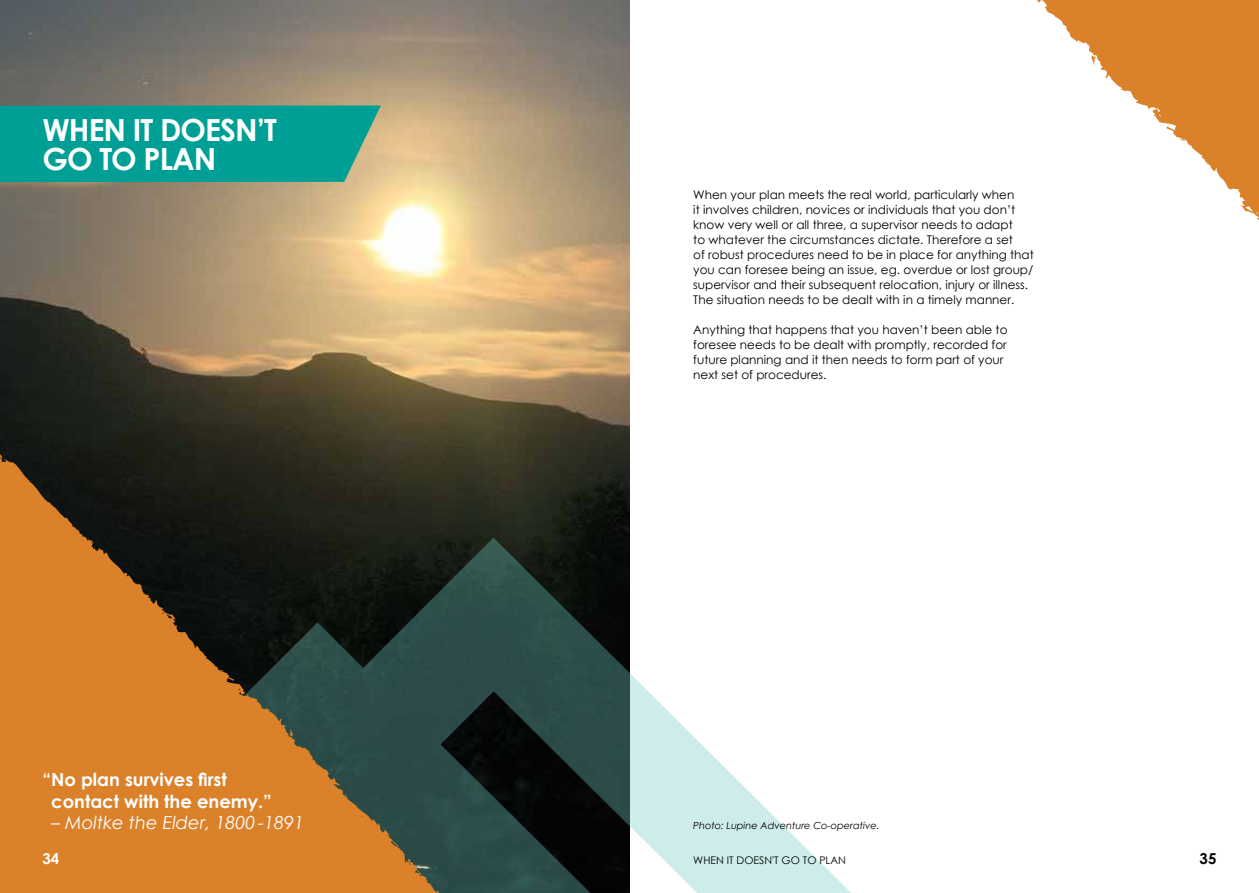
<style>
.page{position:relative;width:1259px;height:893px;background:#fff}
.page>*{position:absolute;margin:0;border:0;box-sizing:border-box;transform-origin:0 0}
.t1{font:700 30.45px/28.5px "Century Gothic";letter-spacing:-.03em;color:#fff}
.t2{font:700 18px/21.6px "Century Gothic";color:#fff}
.t3{font:italic 18px "Century Gothic";color:#fff}
.t4{font:700 15px "Century Gothic";color:#fff}
.t5{font:700 15px "Century Gothic";color:#000}
.t6{font:12px/15px "Century Gothic";color:#000}
.t7{font:10.5px "Century Gothic";color:#000}
.t8{font:italic 9.75px "Century Gothic";color:#000}
</style>
<div class="page">
<img style="left:0;top:0;width:629px;height:538px">
<svg style="left:452px;top:538px;width:399px;height:355px"></svg>
<svg style="left:0;top:439px;width:452px;height:454px;background:#785326"></svg>
<div style="left:0;top:105px;width:381px;height:77px;background:#009f95"></div>
<svg style="left:1037px;top:0;width:222px;height:220px"></svg>
<h1 class="t1" style="left:42px;top:115px;width:236px">WHEN IT DOESN’T<br>GO TO PLAN</h1>
<h2 class="t2" style="left:51px;top:768px;width:222px;text-indent:-9px">“No plan survives first contact with the enemy.”</h2>
<h2 class="t3" style="left:51px;top:812px;width:254px">– Moltke the Elder, 1800 -1891</h2>
<p class="t6" style="left:693px;top:187px;width:342px">When your plan meets the real world, particularly when<br>it involves children, novices or individuals that you don’t know very well or all three, a supervisor needs to adapt<br>to whatever the circumstances dictate. Therefore a set<br>of robust procedures need to be in place for anything that you can foresee being an issue, eg. overdue or lost group/ supervisor and their subsequent relocation, injury or illness.<br>The situation needs to be dealt with in a timely manner.</p>
<p class="t6" style="left:693px;top:322px;width:316px">Anything that happens that you haven’t been able to foresee needs to be dealt with promptly, recorded for future planning and it then needs to form part of your next set of procedures.</p>
<p class="t8" style="left:693px;top:819px;width:188px">Photo: Lupine Adventure Co-operative.</p>
<p class="t4" style="left:43px;top:849px;width:18px">34</p>
<p class="t7" style="left:693px;top:852px;width:154px">WHEN IT DOESN'T GO TO PLAN</p>
<p class="t5" style="left:1199px;top:849px;width:18px">35</p>
</div>
